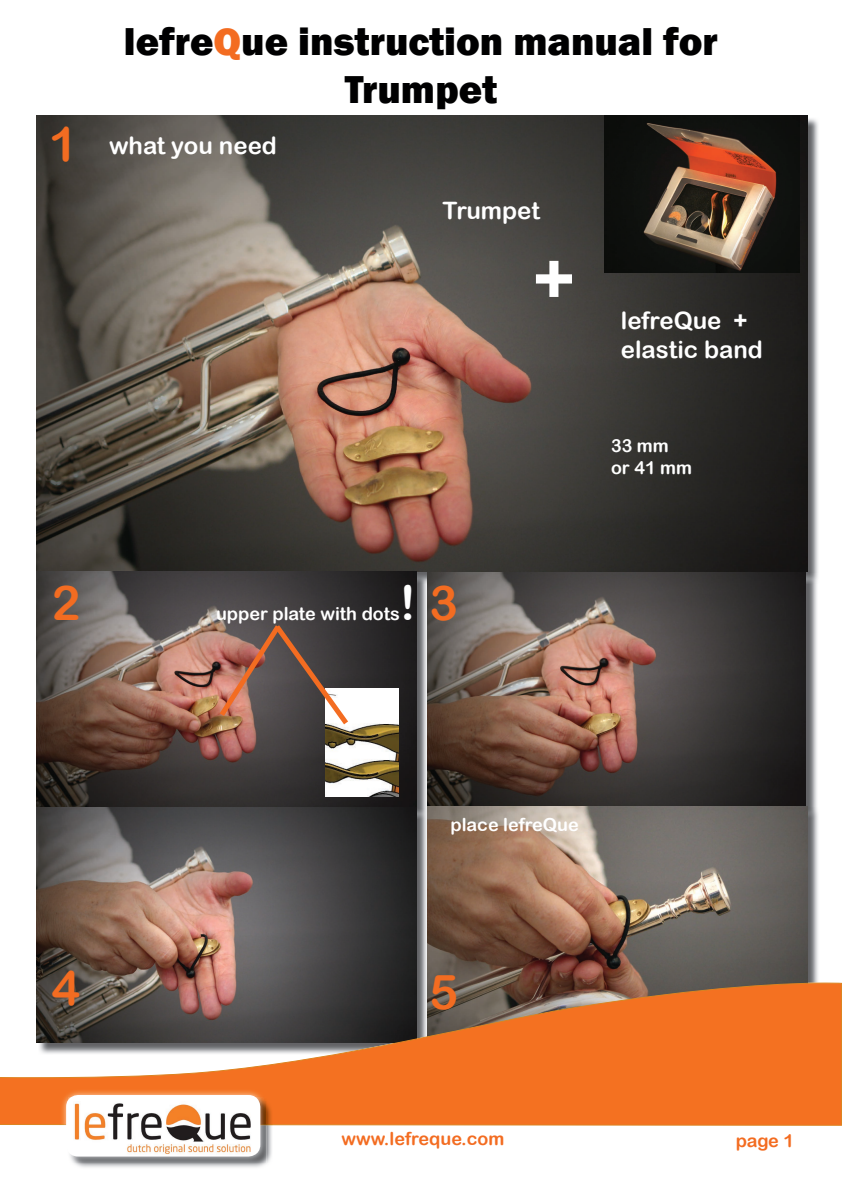
<style>
.page{position:relative;width:842px;height:1191px;background:#fff}
.page>*{position:absolute;margin:0;border:0;box-sizing:border-box;transform-origin:0 0}
.t1{font:72px "Arial Rounded MT Bold";color:#fff}
.t2{font:48px "Arial Rounded MT Bold";color:#f36c21}
.t3{font:48px "Arial Rounded MT Bold";color:#fff}
.t4{font:800 40px/48px "Franklin Gothic";color:#000001;text-align:center}
.t5{font:24px/28.8px "Arial Rounded MT Bold";color:#fff}
.t6{font:18px/21.6px "Arial Rounded MT Bold";color:#fff}
.t7{font:18px "Arial Rounded MT Bold";color:#f36c21}
.s1{color:#f36c21}
</style>
<div class="page">
<img style="left:36px;top:116px;width:771px;height:455px">
<img style="left:416px;top:573px;width:11px;height:405px">
<img style="left:36px;top:571px;width:380px;height:407px">
<img style="left:807px;top:574px;width:11px;height:234px">
<img style="left:427px;top:572px;width:380px;height:406px">
<img style="left:52px;top:819px;width:1px;height:159px">
<img style="left:38px;top:808px;width:391px;height:11px">
<img style="left:605px;top:116px;width:194px;height:157px">
<img style="left:325px;top:689px;width:73px;height:107px">
<svg style="left:220px;top:625px;width:128px;height:99px;background:#795d55"></svg>
<img style="left:429px;top:808px;width:389px;height:170px">
<svg style="left:36px;top:978px;width:782px;height:4px;background:#67564f"></svg>
<svg style="left:0;top:982px;width:842px;height:143px;background:#c47240"></svg>
<img style="left:75px;top:1096px;width:198px;height:72px">
<img style="left:74px;top:1163px;width:199px;height:1px">
<img style="left:60px;top:1088px;width:207px;height:75px">
<div style="left:66px;top:1095px;width:194px;height:61px;background:#fff;border-radius:12px"></div>
<img style="left:74px;top:1103px;width:177px;height:51px">
<h2 class="t2" style="left:49px;top:116px;width:30px">1</h2>
<h3 class="t4" style="left:124px;top:18px;width:595px">lefre<span class="s1">Q</span>ue instruction manual for<br>Trumpet</h3>
<h3 class="t5" style="left:109px;top:131px;width:169px">what you need</h3>
<h3 class="t5" style="left:442px;top:196px;width:99px">Trumpet</h3>
<h1 class="t1" style="left:533px;top:236px;width:43px">+</h1>
<h3 class="t5" style="left:621px;top:306px;width:144px">lefreQue + elastic band</h3>
<p class="t6" style="left:611px;top:435px;width:83px">33 mm<br>or 41 mm</p>
<h2 class="t2" style="left:52px;top:574px;width:30px">2</h2>
<h2 class="t3" style="left:400px;top:574px;width:60px">! <span class="s1">3</span></h2>
<p class="t6" style="left:216px;top:602px;width:185px">upper plate with dots</p>
<h2 class="t2" style="left:52px;top:959px;width:30px">4</h2>
<p class="t6" style="left:450px;top:813px;width:130px">place lefreQue</p>
<h2 class="t2" style="left:429px;top:963px;width:30px">5</h2>
<p class="t7" style="left:342px;top:1127px;width:164px">www.lefreque.com</p>
<p class="t7" style="left:736px;top:1130px;width:60px">page 1</p>
</div>
